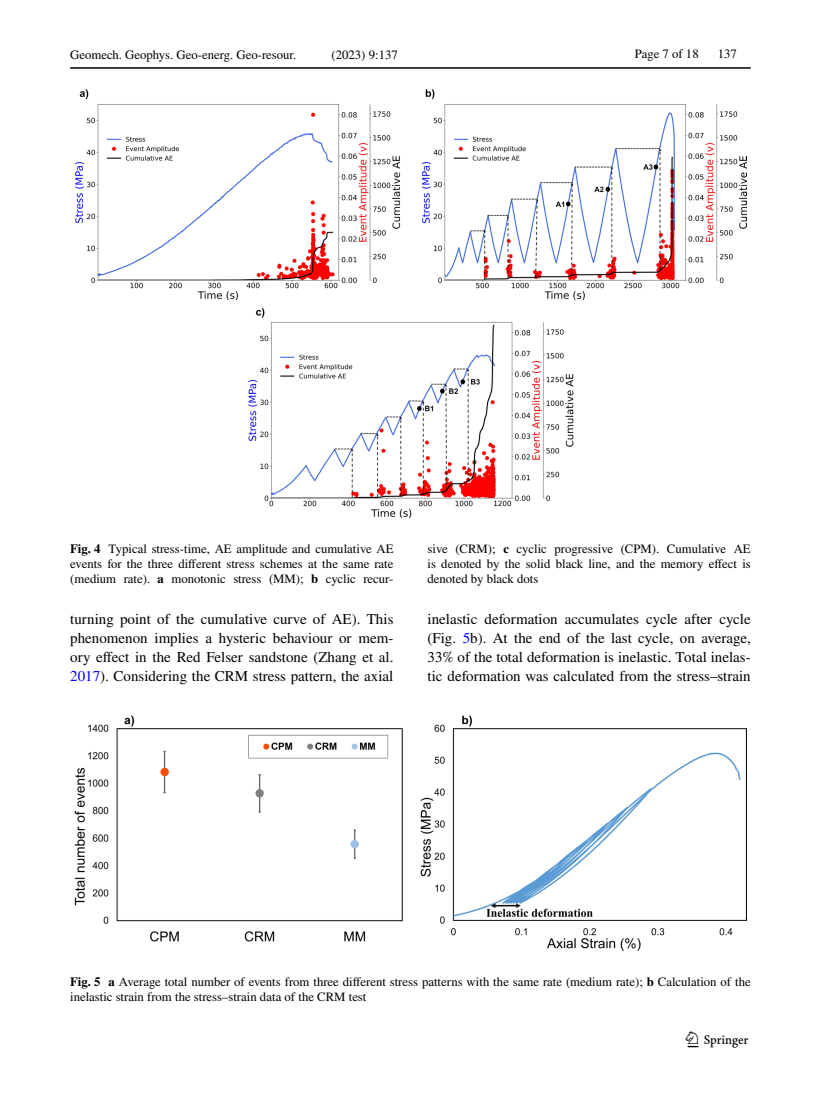
<style>
.page{position:relative;width:821px;height:1106px;background:#fff}
.page>*{position:absolute;margin:0;border:0;box-sizing:border-box;transform-origin:0 0}
.t1{font:22.5px "Springnew Regular 3";color:#000}
.t2{font:15px/18.8px "STIX";color:#000;text-align:justify}
.t3{font:12.75px/15px "STIX";color:#000;text-align:justify}
.s1{font-weight:700}
.s2{color:#00f}
</style>
<div class="page">
<hr style="left:70px;top:67px;width:680px;height:2px;background:#000">
<img style="left:75px;top:89px;width:671px;height:429px">
<img style="left:74px;top:715px;width:672px;height:236px">
<p class="t3" style="left:70px;top:48px;width:228px">Geomech. Geophys. Geo-energ. Geo-resour.</p>
<p class="t3" style="left:331px;top:48px;width:68px">(2023) 9:137</p>
<p class="t3" style="left:635px;top:47px;width:65px">Page 7 of 18</p>
<p class="t3" style="left:718px;top:47px;width:21px">137</p>
<p class="t3" style="left:70px;top:542px;width:325px"><span class="s1">Fig. 4</span> Typical stress-time, AE amplitude and cumulative AE events for the three different stress schemes at the same rate (medium rate). <span class="s1">a</span> monotonic stress (MM); <span class="s1">b</span> cyclic recur-</p>
<p class="t3" style="left:427px;top:542px;width:325px">sive (CRM); <span class="s1">c</span> cyclic progressive (CPM). Cumulative AE is denoted by the solid black line, and the memory effect is denoted by black dots</p>
<p class="t2" style="left:70px;top:611px;width:325px">turning point of the cumulative curve of AE). This phenomenon implies a hysteric behaviour or mem&shy;ory effect in the Red Felser sandstone (Zhang et al.<br><span class="s2">2017</span>). Considering the CRM stress pattern, the axial</p>
<p class="t2" style="left:427px;top:611px;width:325px">inelastic deformation accumulates cycle after cycle (Fig. <span class="s2">5</span>b). At the end of the last cycle, on average, 33% of the total deformation is inelastic. Total inelas&shy;tic deformation was calculated from the stress–strain</p>
<p class="t3" style="left:70px;top:975px;width:682px"><span class="s1">Fig. 5 a</span> Average total number of events from three different stress patterns with the same rate (medium rate); <span class="s1">b</span> Calculation of the inelastic strain from the stress–strain data of the CRM test</p>
<h1 class="t1" style="left:687px;top:1031px;width:62px">1 3</h1>
</div>
